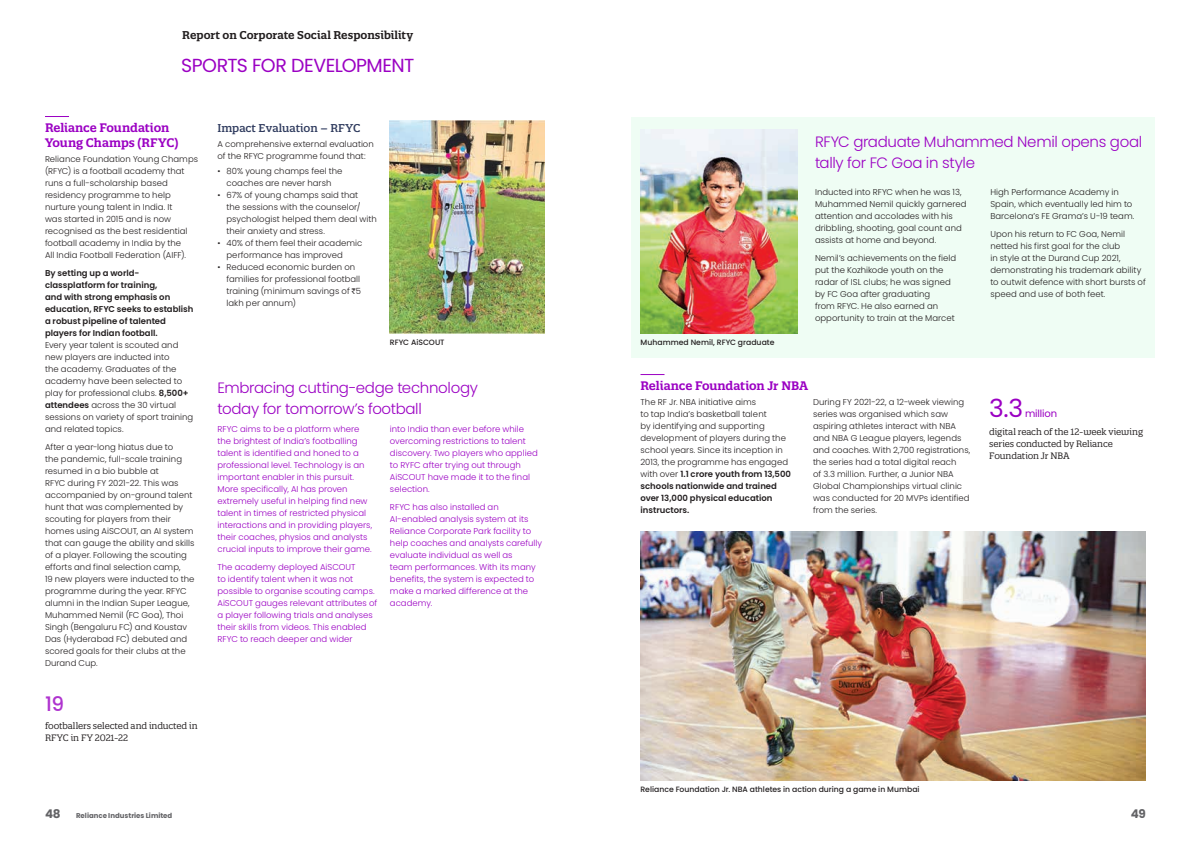
<style>
.page{position:relative;width:1191px;height:842px;background:#fff}
.page>*{position:absolute;margin:0;border:0;box-sizing:border-box;transform-origin:0 0}
.callout_2{font:25px "Poppins";color:#9b00c3}
.callout_3{font:500 20px "Poppins";color:#af33cf}
.Chapter_Sub_Heading{font:18.9px "Poppins";letter-spacing:-.03em;color:#9b00c3}
.Intro_big{font:300 15px/21px "Poppins";letter-spacing:-.02em;color:#9b00c3}
.Body_head_1{font:600 12px/15px "Quatro Slab";letter-spacing:-.005em;color:#9b00c3}
.t1{font:700 12px "Poppins";color:#636366}
.Chapter_Title___Cont{font:600 11px "Quatro Slab";color:#231f20}
.Body_head_2{font:500 11px "Quatro Slab";letter-spacing:.005em;color:#2f3b5e}
.callout_2-2{font:10px "Poppins";letter-spacing:-.015em;color:#9b00c3}
.callout_description{font:9px/12px "Quatro Slab";letter-spacing:-.01em;color:#231f20}
.Body_copy{font:300 8.5px/12px "Poppins";letter-spacing:.005em;color:#231f20}
.Body_copy-2{font:300 8.5px/12px "Poppins";letter-spacing:.005em;color:#9b00c3}
.t2{font:500 7.7px "Poppins";color:#231f20}
.t3{font:700 7px "Poppins";color:#636366}
.s1{font-weight:600}
.s2{font-family:"Rupee Foradian";font-weight:400;font-size:7.7px}
</style>
<div class="page">
<img style="left:390px;top:120px;width:155px;height:213px">
<svg style="left:45px;top:116px;width:24px;height:1px"></svg>
<div style="left:631px;top:117px;width:524px;height:240px;background:#effdf4"></div>
<img style="left:640px;top:130px;width:157px;height:203px">
<img style="left:640px;top:531px;width:506px;height:249px">
<svg style="left:640px;top:374px;width:24px;height:1px"></svg>
<p class="Chapter_Title___Cont" style="left:182px;top:28px;width:232px">Report on Corporate Social Responsibility</p>
<p class="Chapter_Sub_Heading" style="left:181px;top:54px;width:235px">SPORTS FOR DEVELOPMENT</p>
<p class="Body_head_1" style="left:45px;top:120px;width:135px">Reliance Foundation<br>Young Champs (RFYC)</p>
<p class="Body_copy" style="left:45px;top:153px;width:155px">Reliance Foundation Young Champs (RFYC) is a football academy that runs a full-scholarship based residency programme to help nurture young talent in India. It<br>was started in 2015 and is now recognised as the best residential football academy in India by the<br>All India Football Federation (AIFF).</p>
<p class="Body_copy" style="left:45px;top:267px;width:150px"><span class="s1">By setting up a world&shy;classplatform for training,<br>and with strong emphasis on education, RFYC seeks to establish a robust pipeline of talented players for Indian football.<br></span>Every year talent is scouted and new players are inducted into<br>the academy. Graduates of the academy have been selected to play for professional clubs. <span class="s1">8,500+ attendees</span> across the 30 virtual sessions on variety of sport training and related topics.</p>
<p class="Body_copy" style="left:45px;top:441px;width:151px">After a year-long hiatus due to<br>the pandemic, full-scale training resumed in a bio bubble at<br>RFYC during FY 2021-22. This was accompanied by on-ground talent hunt that was complemented by scouting for players from their homes using AiSCOUT, an AI system that can gauge the ability and skills of a player. Following the scouting efforts and final selection camp,<br>19 new players were inducted to the programme during the year. RFYC alumni in the Indian Super League,<br>Muhammed Nemil (FC Goa), Thoi<br>Singh (Bengaluru FC) and Koustav<br>Das (Hyderabad FC) debuted and scored goals for their clubs at the<br>Durand Cup.</p>
<p class="callout_3" style="left:45px;top:692px;width:21px">19</p>
<p class="callout_description" style="left:45px;top:720px;width:154px">footballers selected and inducted in<br>RFYC in FY 2021-22</p>
<p class="Body_head_2" style="left:217px;top:121px;width:144px">Impact Evaluation – RFYC</p>
<p class="Body_copy" style="left:217px;top:138px;width:158px">A comprehensive external evaluation of the RFYC programme found that:</p>
<p class="Body_copy" style="left:217px;top:165px;width:127px;text-align:center">• 80% young champs feel the coaches are never harsh</p>
<p class="Body_copy" style="left:226px;top:189px;width:152px;text-indent:-9px">• 67% of young champs said that<br>the sessions with the counselor/ psychologist helped them deal with their anxiety and stress.</p>
<p class="Body_copy" style="left:226px;top:237px;width:137px;text-indent:-9px">• 40% of them feel their academic performance has improved</p>
<p class="Body_copy" style="left:226px;top:261px;width:136px;text-indent:-9px">• Reduced economic burden on families for professional football training (minimum savings of <span class="s2">`</span>5 lakh per annum)</p>
<p class="t2" style="left:390px;top:338px;width:56px">RFYC AiSCOUT</p>
<p class="Intro_big" style="left:217px;top:377px;width:262px">Embracing cutting-edge technology today for tomorrow’s football</p>
<p class="Body_copy-2" style="left:217px;top:423px;width:156px">RFYC aims to be a platform where the brightest of India’s footballing talent is identified and honed to a professional level. Technology is an important enabler in this pursuit.<br>More specifically, AI has proven extremely useful in helping find new talent in times of restricted physical interactions and in providing players, their coaches, physios and analysts crucial inputs to improve their game.</p>
<p class="Body_copy-2" style="left:217px;top:561px;width:161px">The academy deployed AiSCOUT<br>to identify talent when it was not possible to organise scouting camps.<br>AiSCOUT gauges relevant attributes of a player following trials and analyses their skills from videos. This enabled RFYC to reach deeper and wider</p>
<p class="Body_copy-2" style="left:390px;top:423px;width:149px">into India than ever before while overcoming restrictions to talent discovery. Two players who applied to RYFC after trying out through<br>AiSCOUT have made it to the final selection.</p>
<p class="Body_copy-2" style="left:390px;top:501px;width:154px">RFYC has also installed an<br>AI‑enabled analysis system at its<br>Reliance Corporate Park facility to help coaches and analysts carefully evaluate individual as well as<br>team performances. With its many benefits, the system is expected to make a marked difference at the academy.</p>
<p class="Intro_big" style="left:815px;top:131px;width:329px">RFYC graduate Muhammed Nemil opens goal tally for FC Goa in style</p>
<p class="t2" style="left:640px;top:338px;width:135px">Muhammed Nemil, RFYC graduate</p>
<p class="Body_copy" style="left:815px;top:186px;width:153px">Inducted into RFYC when he was 13,<br>Muhammed Nemil quickly garnered attention and accolades with his dribbling, shooting, goal count and assists at home and beyond.</p>
<p class="Body_copy" style="left:815px;top:252px;width:143px">Nemil’s achievements on the field put the Kozhikode youth on the radar of ISL clubs; he was signed by FC Goa after graduating<br>from RFYC. He also earned an opportunity to train at the Marcet</p>
<p class="Body_head_1" style="left:640px;top:378px;width:169px">Reliance Foundation Jr NBA</p>
<p class="Body_copy" style="left:640px;top:396px;width:152px">The RF Jr. NBA initiative aims<br>to tap India’s basketball talent<br>by identifying and supporting development of players during the school years. Since its inception in<br>2013, the programme has engaged with over <span class="s1">1.1 crore youth from 13,500 schools nationwide and trained over 13,000 physical education instructors.</span></p>
<p class="Body_copy" style="left:813px;top:396px;width:159px">During FY 2021-22, a 12-week viewing series was organised which saw aspiring athletes interact with NBA and NBA G League players, legends and coaches. With 2,700 registrations, the series had a total digital reach<br>of 3.3 million. Further, a Junior NBA Global Championships virtual clinic was conducted for 20 MVPs identified from the series.</p>
<p class="Body_copy" style="left:990px;top:186px;width:145px">High Performance Academy in<br>Spain, which eventually led him to<br>Barcelona’s FE Grama’s U-19 team.</p>
<p class="Body_copy" style="left:990px;top:228px;width:157px">Upon his return to FC Goa, Nemil netted his first goal for the club<br>in style at the Durand Cup 2021, demonstrating his trademark ability to outwit defence with short bursts of speed and use of both feet.</p>
<p class="callout_2" style="left:989px;top:394px;width:35px">3.3</p>
<p class="callout_2-2" style="left:1025px;top:408px;width:34px">million</p>
<p class="callout_description" style="left:989px;top:426px;width:155px">digital reach of the 12-week viewing series conducted by Reliance<br>Foundation Jr NBA</p>
<p class="t2" style="left:640px;top:785px;width:281px">Reliance Foundation Jr. NBA athletes in action during a game in Mumbai</p>
<h3 class="t1" style="left:45px;top:807px;width:17px">48</h3>
<p class="t3" style="left:76px;top:811px;width:98px">Reliance Industries Limited</p>
<h3 class="t1" style="left:1130px;top:807px;width:17px">49</h3>
</div>
